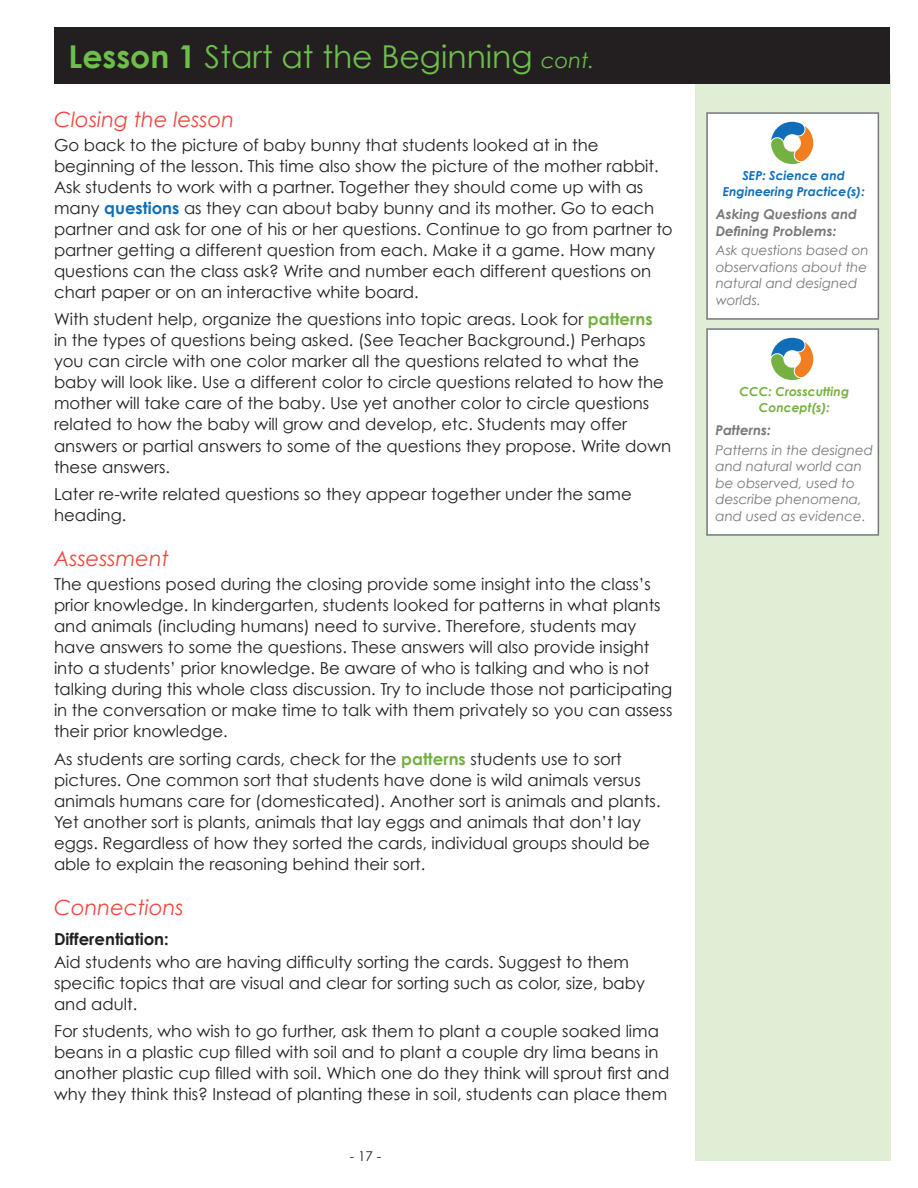
<style>
.page{position:relative;width:918px;height:1188px;background:#fff}
.page>*{position:absolute;margin:0;border:0;box-sizing:border-box;transform-origin:0 0}
.t1{font:31.5px "Century Gothic";color:#6dbe4b}
.t2{font:italic 21px "Century Gothic";color:#ef473c}
.t3{font:16.5px/21px "Century Gothic";color:#231f20}
.t4{font:700 16.5px "Century Gothic";color:#231f20}
.t5{font:italic 13.5px/16.5px "Century Gothic";color:#76787b}
.t6{font:italic 700 13.5px/16.5px "Century Gothic";color:#76787b}
.t7{font:13.5px "Century Gothic";color:#231f20}
.t8{font:italic 700 12.3px/16.5px "Century Gothic";color:#106db7;text-align:center}
.t9{font:italic 700 12.3px/16.5px "Century Gothic";color:#75b042;text-align:center}
.s1{font-weight:700}
.s2{font-style:italic;font-size:21px}
.s3{font-weight:700;color:#106db7}
.s4{font-weight:700;color:#75b042}
</style>
<div class="page">
<div style="left:696px;top:75px;width:195px;height:1086px;background:#dfeed5"></div>
<div style="left:706px;top:112px;width:173px;height:208px;background:#fff;border:2px solid #76787b"></div>
<svg style="left:771px;top:121px;width:43px;height:43px"></svg>
<div style="left:706px;top:328px;width:173px;height:208px;background:#fff;border:2px solid #76787b"></div>
<svg style="left:771px;top:337px;width:43px;height:43px"></svg>
<div style="left:54px;top:27px;width:836px;height:56px;background:#231f20"></div>
<h1 class="t1" style="left:69px;top:37px;width:527px"><span class="s1">Lesson 1</span> Start at the Beginning <span class="s2">cont.</span></h1>
<p class="t2" style="left:54px;top:107px;width:182px">Closing the lesson</p>
<p class="t3" style="left:54px;top:134px;width:620px">Go back to the picture of baby bunny that students looked at in the beginning of the lesson. This time also show the picture of the mother rabbit.<br>Ask students to work with a partner. Together they should come up with as many <span class="s3">questions</span> as they can about baby bunny and its mother. Go to each partner and ask for one of his or her questions. Continue to go from partner to partner getting a different question from each. Make it a game. How many questions can the class ask? Write and number each different questions on chart paper or on an interactive white board.</p>
<p class="t3" style="left:54px;top:309px;width:619px">With student help, organize the questions into topic areas. Look for <span class="s4">patterns<br></span>in the types of questions being asked. (See Teacher Background.) Perhaps you can circle with one color marker all the questions related to what the baby will look like. Use a different color to circle questions related to how the mother will take care of the baby. Use yet another color to circle questions related to how the baby will grow and develop, etc. Students may offer answers or partial answers to some of the questions they propose. Write down these answers.</p>
<p class="t3" style="left:54px;top:484px;width:579px">Later re-write related questions so they appear together under the same heading.</p>
<p class="t2" style="left:54px;top:546px;width:117px">Assessment</p>
<p class="t3" style="left:54px;top:573px;width:620px">The questions posed during the closing provide some insight into the class’s prior knowledge. In kindergarten, students looked for patterns in what plants and animals (including humans) need to survive. Therefore, students may have answers to some the questions. These answers will also provide insight into a students’ prior knowledge. Be aware of who is talking and who is not talking during this whole class discussion. Try to include those not participating in the conversation or make time to talk with them privately so you can assess their prior knowledge.</p>
<p class="t3" style="left:54px;top:748px;width:608px">As students are sorting cards, check for the <span class="s4">patterns</span> students use to sort pictures. One common sort that students have done is wild animals versus animals humans care for (domesticated). Another sort is animals and plants.<br>Yet another sort is plants, animals that lay eggs and animals that don’t lay eggs. Regardless of how they sorted the cards, individual groups should be able to explain the reasoning behind their sort.</p>
<p class="t2" style="left:54px;top:894px;width:131px">Connections</p>
<p class="t4" style="left:54px;top:929px;width:116px">Differentiation:</p>
<p class="t3" style="left:54px;top:951px;width:592px">Aid students who are having difficulty sorting the cards. Suggest to them specific topics that are visual and clear for sorting such as color, size, baby and adult.</p>
<p class="t3" style="left:54px;top:1021px;width:617px">For students, who wish to go further, ask them to plant a couple soaked lima beans in a plastic cup filled with soil and to plant a couple dry lima beans in another plastic cup filled with soil. Which one do they think will sprout first and why they think this? Instead of planting these in soil, students can place them</p>
<p class="t7" style="left:350px;top:1148px;width:33px">- 17 -</p>
<p class="t8" style="left:723px;top:167px;width:144px">SEP: Science and<br>Engineering Practice(s):</p>
<p class="t6" style="left:716px;top:206px;width:143px">Asking Questions and<br>Defining Problems:</p>
<p class="t5" style="left:716px;top:242px;width:155px">Ask questions based on observations about the natural and designed worlds.</p>
<p class="t9" style="left:740px;top:383px;width:111px">CCC: Crosscutting<br>Concept(s):</p>
<p class="t6" style="left:715px;top:422px;width:57px">Patterns:</p>
<p class="t5" style="left:715px;top:441px;width:159px">Patterns in the designed and natural world can be observed, used to describe phenomena, and used as evidence.</p>
</div>
